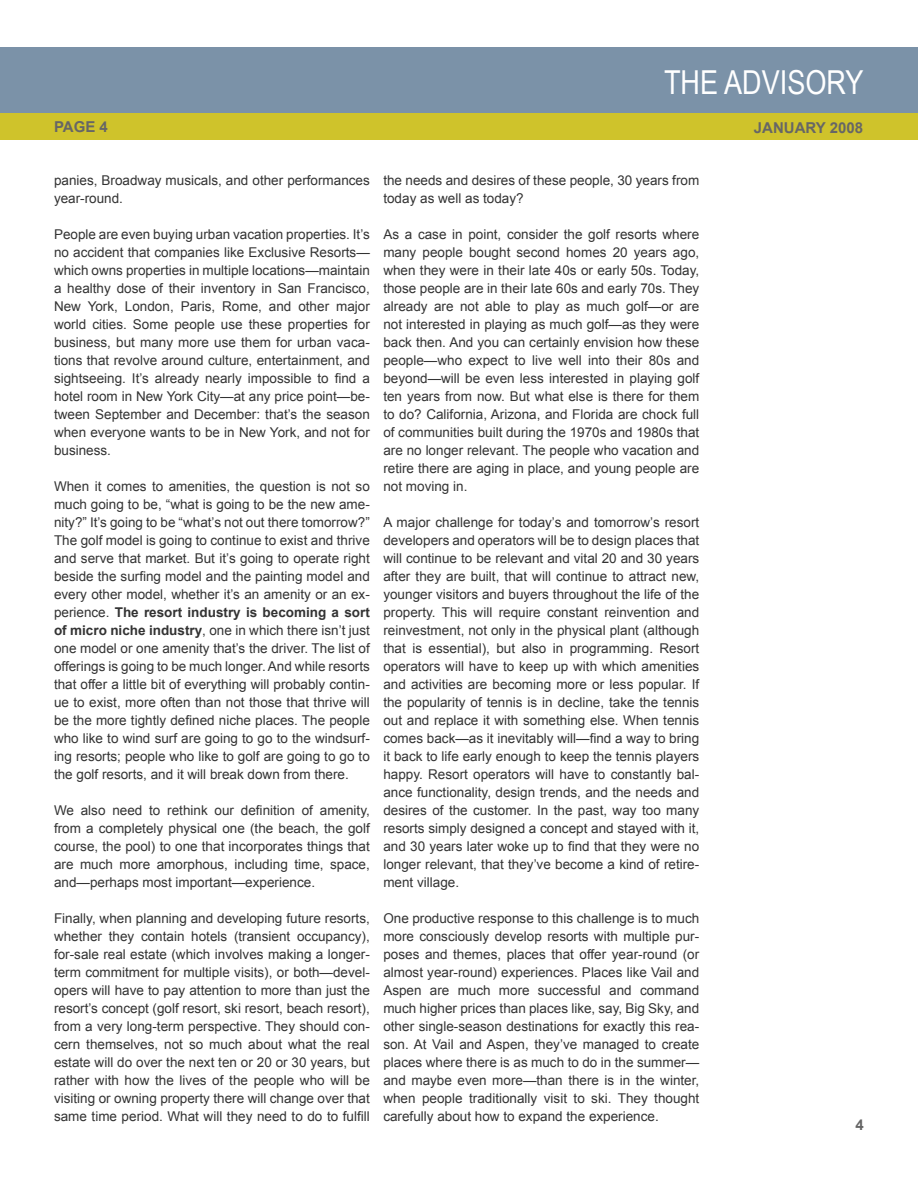
<style>
.page{position:relative;width:918px;height:1188px;background:#fff}
.page>*{position:absolute;margin:0;border:0;box-sizing:border-box;transform-origin:0 0}
.t1{font:33px "Arial Narrow";color:#fff}
.t2{font:700 15px "Arial";color:#666}
.t3{font:13.5px/18px "Arial";color:#333;text-align:justify}
.s1{font-weight:700}
</style>
<div class="page">
<div style="left:0;top:113px;width:918px;height:27px;background:#cfc32b"></div>
<div style="left:0;top:47px;width:918px;height:66px;background:#7b92a8"></div>
<p class="t2" style="left:54px;top:118px;width:55px">Page 4</p>
<h1 class="t1" style="left:664px;top:64px;width:201px">THE ADVISORY</h1>
<p class="t2" style="left:754px;top:119px;width:111px">January 2008</p>
<p class="t3" style="left:54px;top:172px;width:317px">panies, Broadway musicals, and other performances year-round.</p>
<p class="t3" style="left:54px;top:226px;width:317px">People are even buying urban vacation properties. It’s no accident that companies like Exclusive Resorts— which owns properties in multiple locations—maintain a healthy dose of their inventory in San Francisco, New York, London, Paris, Rome, and other major world cities. Some people use these properties for business, but many more use them for urban vaca&shy;tions that revolve around culture, entertainment, and sightseeing. It’s already nearly impossible to find a hotel room in New York City—at any price point—be&shy;tween September and December: that’s the season when everyone wants to be in New York, and not for business.</p>
<p class="t3" style="left:54px;top:478px;width:317px">When it comes to amenities, the question is not so much going to be, “what is going to be the new ame&shy;nity?” It’s going to be “what’s not out there tomorrow?” The golf model is going to continue to exist and thrive and serve that market. But it’s going to operate right beside the surfing model and the painting model and every other model, whether it’s an amenity or an ex&shy;perience. <span class="s1">The resort industry is becoming a sort of micro niche industry</span>, one in which there isn’t just one model or one amenity that’s the driver. The list of offerings is going to be much longer. And while resorts that offer a little bit of everything will probably contin&shy;ue to exist, more often than not those that thrive will be the more tightly defined niche places. The people who like to wind surf are going to go to the windsurf&shy;ing resorts; people who like to golf are going to go to the golf resorts, and it will break down from there.</p>
<p class="t3" style="left:54px;top:801px;width:317px">We also need to rethink our definition of amenity, from a completely physical one (the beach, the golf course, the pool) to one that incorporates things that are much more amorphous, including time, space, and—perhaps most important—experience.</p>
<p class="t3" style="left:54px;top:909px;width:317px">Finally, when planning and developing future resorts, whether they contain hotels (transient occupancy), for-sale real estate (which involves making a longer&shy;term commitment for multiple visits), or both—devel&shy;opers will have to pay attention to more than just the resort’s concept (golf resort, ski resort, beach resort), from a very long-term perspective. They should con&shy;cern themselves, not so much about what the real estate will do over the next ten or 20 or 30 years, but rather with how the lives of the people who will be visiting or owning property there will change over that same time period. What will they need to do to fulfill</p>
<p class="t3" style="left:383px;top:171px;width:317px">the needs and desires of these people, 30 years from today as well as today?</p>
<p class="t3" style="left:383px;top:225px;width:317px">As a case in point, consider the golf resorts where many people bought second homes 20 years ago, when they were in their late 40s or early 50s. Today, those people are in their late 60s and early 70s. They already are not able to play as much golf—or are not interested in playing as much golf—as they were back then. And you can certainly envision how these people—who expect to live well into their 80s and beyond—will be even less interested in playing golf ten years from now. But what else is there for them to do? California, Arizona, and Florida are chock full of communities built during the 1970s and 1980s that are no longer relevant. The people who vacation and retire there are aging in place, and young people are not moving in.</p>
<p class="t3" style="left:383px;top:513px;width:317px">A major challenge for today’s and tomorrow’s resort developers and operators will be to design places that will continue to be relevant and vital 20 and 30 years after they are built, that will continue to attract new, younger visitors and buyers throughout the life of the property. This will require constant reinvention and reinvestment, not only in the physical plant (although that is essential), but also in programming. Resort operators will have to keep up with which amenities and activities are becoming more or less popular. If the popularity of tennis is in decline, take the tennis out and replace it with something else. When tennis comes back—as it inevitably will—find a way to bring it back to life early enough to keep the tennis players happy. Resort operators will have to constantly bal&shy;ance functionality, design trends, and the needs and desires of the customer. In the past, way too many resorts simply designed a concept and stayed with it, and 30 years later woke up to find that they were no longer relevant, that they’ve become a kind of retire&shy;ment village.</p>
<p class="t3" style="left:383px;top:909px;width:317px">One productive response to this challenge is to much more consciously develop resorts with multiple pur&shy;poses and themes, places that offer year-round (or almost year-round) experiences. Places like Vail and Aspen are much more successful and command much higher prices than places like, say, Big Sky, and other single-season destinations for exactly this rea&shy;son. At Vail and Aspen, they’ve managed to create places where there is as much to do in the summer— and maybe even more—than there is in the winter, when people traditionally visit to ski. They thought carefully about how to expand the experience.</p>
<p class="t2" style="left:856px;top:1117px;width:10px">4</p>
</div>
